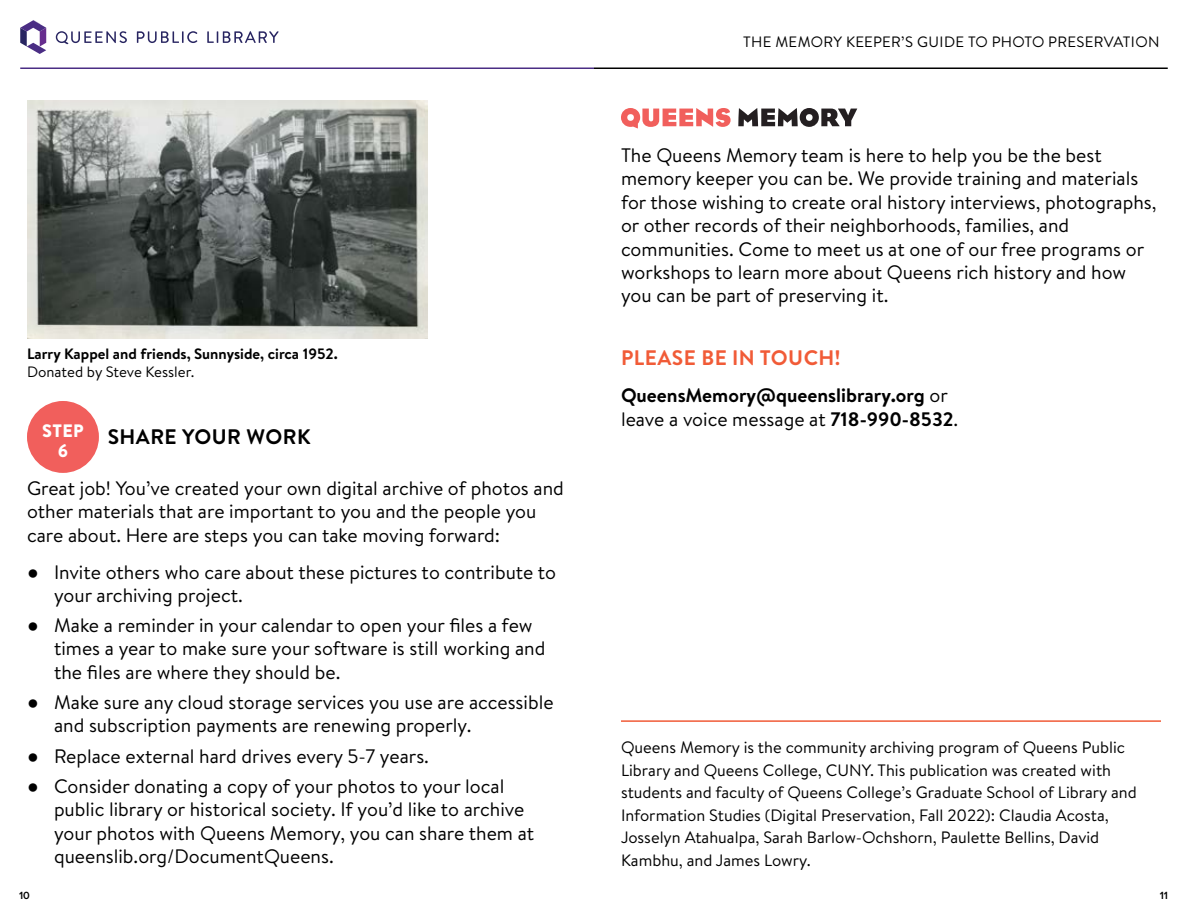
<style>
.page{position:relative;width:1188px;height:918px;background:#fff}
.page>*{position:absolute;margin:0;border:0;box-sizing:border-box;transform-origin:0 0}
.t1{font:700 21px "Brandon Text";letter-spacing:.02em;color:#f15b37}
.t2{font:700 21px "Brandon Text";letter-spacing:.02em;color:#000}
.t3{font:19.5px/23.4px "Brandon Text";color:#000}
.t4{font:700 19.5px/23.4px "Brandon Text";color:#000}
.t5{font:900 18px/19.5px "Brandon Text";color:#fff;text-align:center}
.t6{font:16.5px/22.5px "Brandon Text";color:#000}
.t7{font:15px "Brandon Text";letter-spacing:.01em;color:#000}
.t8{font:700 15px "Brandon Text";color:#000}
.t9{font:600 10.8px "Proxima Nova";color:#000}
.s1{font-family:"Arial";font-weight:700}
.s2{font-weight:400}
</style>
<div class="page">
<img style="left:27px;top:100px;width:401px;height:238px">
<hr style="left:20px;top:68px;width:574px;height:1px;background:#4a2d84">
<hr style="left:594px;top:68px;width:574px;height:1px;background:#000">
<svg style="left:20px;top:20px;width:26px;height:34px"></svg>
<svg style="left:137px;top:31px;width:60px;height:12px"></svg>
<svg style="left:207px;top:31px;width:72px;height:12px"></svg>
<svg style="left:56px;top:31px;width:71px;height:13px"></svg>
<div style="left:27px;top:401px;width:72px;height:72px;background:#f15f5c;border-radius:50%"></div>
<hr style="left:621px;top:720px;width:540px;height:2px;background:#f15b37">
<svg style="left:621px;top:108px;width:110px;height:20px"></svg>
<svg style="left:738px;top:108px;width:119px;height:19px"></svg>
<p class="t7" style="left:743px;top:31px;width:418px">THE MEMORY KEEPER’S GUIDE TO PHOTO PRESERVATION</p>
<p class="t8" style="left:27px;top:343px;width:312px">Larry Kappel and friends, Sunnyside, circa 1952.</p>
<p class="t7" style="left:27px;top:361px;width:169px">Donated by Steve Kessler.</p>
<p class="t5" style="left:42px;top:421px;width:43px">STEP<br>6</p>
<p class="t2" style="left:108px;top:423px;width:204px">SHARE YOUR WORK</p>
<p class="t3" style="left:27px;top:476px;width:538px">Great job! You’ve created your own digital archive of photos and other materials that are important to you and the people you care about. Here are steps you can take moving forward:</p>
<p class="t3" style="left:54px;top:559px;width:504px;text-indent:-27px"><span class="s1">●</span> Invite others who care about these pictures to contribute to your archiving project.</p>
<p class="t3" style="left:54px;top:613px;width:493px;text-indent:-27px"><span class="s1">●</span> Make a reminder in your calendar to open your files a few times a year to make sure your software is still working and the files are where they should be.</p>
<p class="t3" style="left:54px;top:690px;width:501px;text-indent:-27px"><span class="s1">●</span> Make sure any cloud storage services you use are accessible and subscription payments are renewing properly.</p>
<p class="t3" style="left:27px;top:743px;width:404px"><span class="s1">●</span> Replace external hard drives every 5-7 years.</p>
<p class="t3" style="left:54px;top:774px;width:482px;text-indent:-27px"><span class="s1">●</span> Consider donating a copy of your photos to your local public library or historical society. If you’d like to archive your photos with Queens Memory, you can share them at queenslib.org/DocumentQueens.</p>
<p class="t3" style="left:621px;top:143px;width:537px">The Queens Memory team is here to help you be the best memory keeper you can be. We provide training and materials for those wishing to create oral history interviews, photographs, or other records of their neighborhoods, families, and communities. Come to meet us at one of our free programs or workshops to learn more about Queens rich history and how you can be part of preserving it.</p>
<p class="t1" style="left:621px;top:344px;width:221px">PLEASE BE IN TOUCH!</p>
<p class="t4" style="left:621px;top:383px;width:339px">QueensMemory@queenslibrary.org <span class="s2">or leave a voice message at</span> 718-990-8532<span class="s2">.</span></p>
<p class="t6" style="left:621px;top:736px;width:517px">Queens Memory is the community archiving program of Queens Public Library and Queens College, CUNY. This publication was created with students and faculty of Queens College’s Graduate School of Library and Information Studies (Digital Preservation, Fall 2022): Claudia Acosta, Josselyn Atahualpa, Sarah Barlow-Ochshorn, Paulette Bellins, David Kambhu, and James Lowry.</p>
<p class="t9" style="left:19px;top:889px;width:12px">10</p>
<p class="t9" style="left:1160px;top:889px;width:10px">11</p>
</div>
